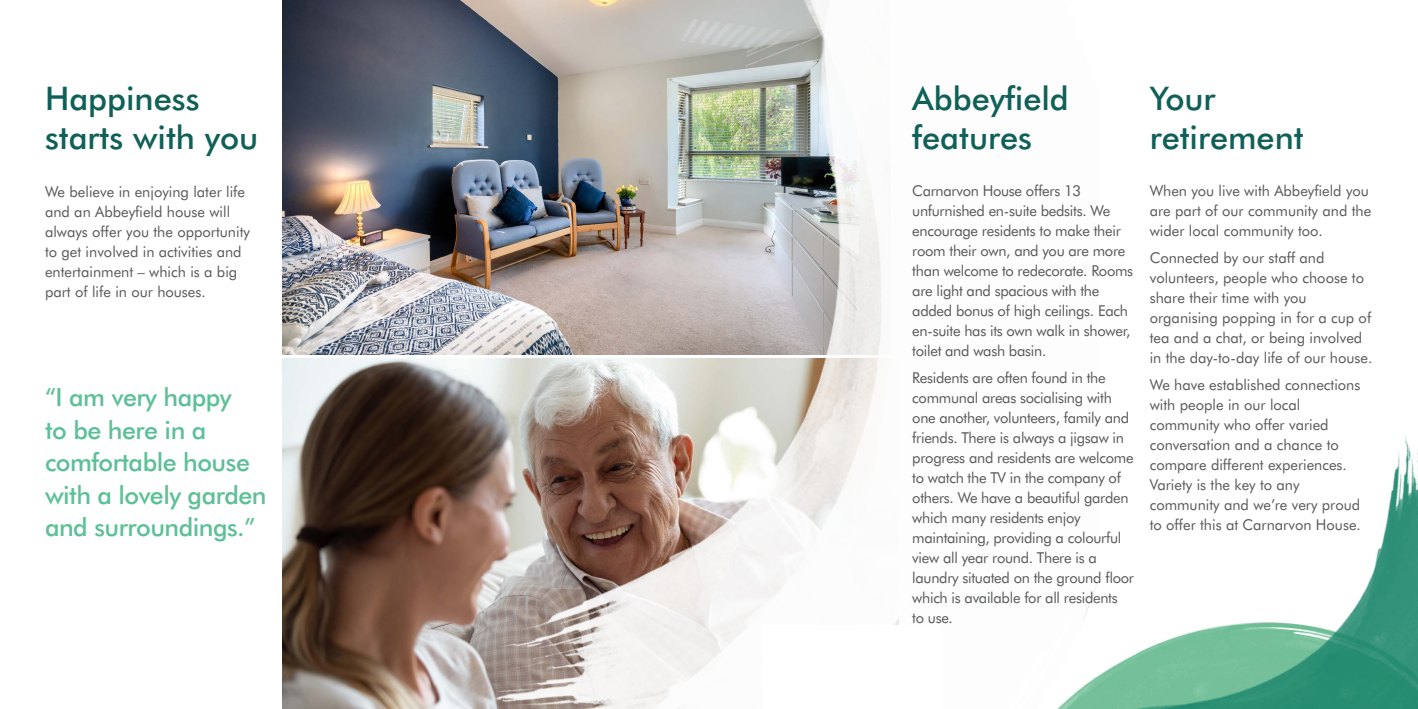
<style>
.page{position:relative;width:1418px;height:709px;background:#fff}
.page>*{position:absolute;margin:0;border:0;box-sizing:border-box;transform-origin:0 0}
.HEADER_143{font:500 32.5px/38.8px "Futura BT";color:#106058}
.QUOTE{font:500 25px/32.5px "Futura BT";letter-spacing:-.02em;color:#5dc096}
.BODY_COPY{font:15px/20px "Futura BT";letter-spacing:-.02em;color:#57585a}
.BODY_COPY-2{font:15px/20px "Futura BT";color:#57585a}
</style>
<div class="page">
<img style="left:282px;top:0;width:212px;height:354px">
<img style="left:282px;top:359px;width:212px;height:350px">
<img style="left:1097px;top:434px;width:320px;height:275px">
<img style="left:494px;top:0;width:36px;height:709px">
<img style="left:530px;top:0;width:567px;height:709px">
<div style="left:762px;top:625px;width:181px;height:84px;background:#fff"></div>
<div style="left:1326px;top:429px;width:46px;height:38px;background:#fff"></div>
<p class="HEADER_143" style="left:45px;top:79px;width:215px">Happiness starts with you</p>
<p class="BODY_COPY-2" style="left:45px;top:182px;width:206px">We believe in enjoying later life and an Abbeyfield house will always offer you the opportunity to get involved in activities and entertainment – which is a big part of life in our houses.</p>
<p class="QUOTE" style="left:45px;top:381px;width:223px">“I am very happy<br>to be here in a comfortable house with a lovely garden and surroundings.”</p>
<p class="HEADER_143" style="left:912px;top:79px;width:158px">Abbeyfield features</p>
<p class="BODY_COPY" style="left:912px;top:181px;width:222px">Carnarvon House offers 13 unfurnished en-suite bedsits. We encourage residents to make their room their own, and you are more than welcome to redecorate. Rooms are light and spacious with the added bonus of high ceilings. Each en-suite has its own walk in shower, toilet and wash basin.</p>
<p class="BODY_COPY" style="left:912px;top:368px;width:223px">Residents are often found in the communal areas socialising with one another, volunteers, family and friends. There is always a jigsaw in progress and residents are welcome to watch the TV in the company of others. We have a beautiful garden which many residents enjoy maintaining, providing a colourful view all year round. There is a laundry situated on the ground floor which is available for all residents<br>to use.</p>
<p class="HEADER_143" style="left:1149px;top:79px;width:155px">Your retirement</p>
<p class="BODY_COPY-2" style="left:1149px;top:181px;width:223px">When you live with Abbeyfield you are part of our community and the wider local community too.</p>
<p class="BODY_COPY-2" style="left:1149px;top:248px;width:224px">Connected by our staff and volunteers, people who choose to share their time with you organising popping in for a cup of tea and a chat, or being involved in the day-to-day life of our house.</p>
<p class="BODY_COPY-2" style="left:1149px;top:375px;width:213px">We have established connections with people in our local community who offer varied conversation and a chance to compare different experiences.<br>Variety is the key to any community and we’re very proud to offer this at Carnarvon House.</p>
</div>
